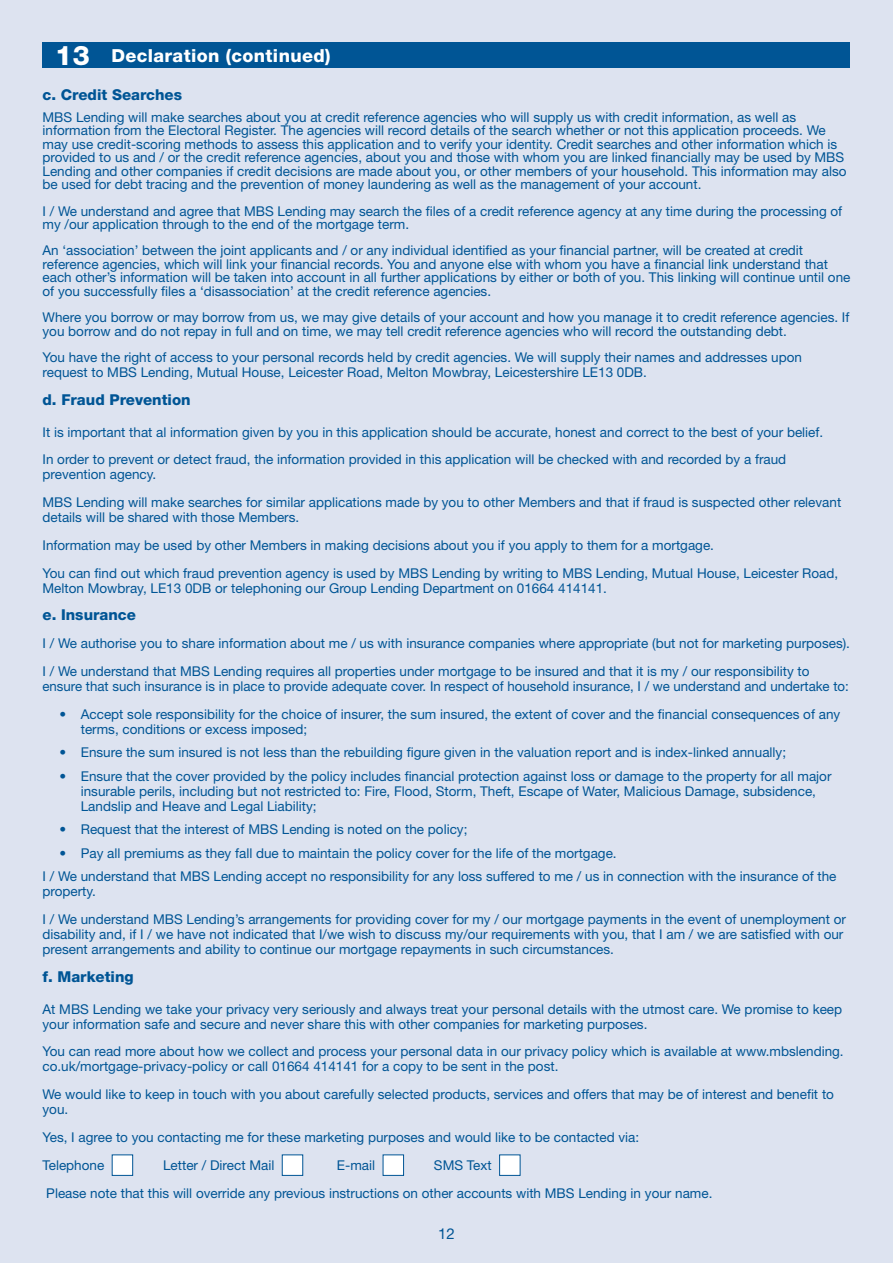
<style>
.page{position:relative;width:893px;height:1263px;background:#dde3f0}
.page>*{position:absolute;margin:0;border:0;box-sizing:border-box;transform-origin:0 0}
.t1{font:800 18px "Helvetica Neue";letter-spacing:.02em;color:#fff}
.t2{font:800 15px "Helvetica Neue";color:#005595}
.t3{font:15px "Helvetica Neue";color:#005595}
.t4{font:13.5px/13.5px "Helvetica Neue";color:#005595}
.s1{font-size:27px}
</style>
<div class="page">
<div style="left:43px;top:43px;width:807px;height:25px;background:#005595"></div>
<div style="left:112px;top:1154px;width:21px;height:22px;background:#fff;border:1px solid #005595"></div>
<div style="left:282px;top:1154px;width:21px;height:22px;background:#fff;border:1px solid #005595"></div>
<div style="left:383px;top:1154px;width:21px;height:22px;background:#fff;border:1px solid #005595"></div>
<div style="left:499px;top:1154px;width:21px;height:22px;background:#fff;border:1px solid #005595"></div>
<h1 class="t1" style="left:55px;top:45px;width:277px"><span class="s1">13</span> Declaration (continued)</h1>
<p class="t2" style="left:43px;top:85px;width:141px">c. Credit Searches</p>
<p class="t4" style="left:43px;top:110px;width:805px">MBS Lending will make searches about you at credit reference agencies who will supply us with credit information, as well as information from the Electoral Register. The agencies will record details of the search whether or not this application proceeds. We may use credit-scoring methods to assess this application and to verify your identity. Credit searches and other information which is provided to us and / or the credit reference agencies, about you and those with whom you are linked financially may be used by MBS Lending and other companies if credit decisions are made about you, or other members of your household. This information may also be used for debt tracing and the prevention of money laundering as well as the management of your account.</p>
<p class="t4" style="left:43px;top:204px;width:801px">I / We understand and agree that MBS Lending may search the files of a credit reference agency at any time during the processing of my /our application through to the end of the mortgage term.</p>
<p class="t4" style="left:43px;top:243px;width:809px">An ‘association’ between the joint applicants and / or any individual identified as your financial partner, will be created at credit reference agencies, which will link your financial records. You and anyone else with whom you have a financial link understand that each other’s information will be taken into account in all further applications by either or both of you. This linking will continue until one of you successfully files a ‘disassociation’ at the credit reference agencies.</p>
<p class="t4" style="left:43px;top:310px;width:808px">Where you borrow or may borrow from us, we may give details of your account and how you manage it to credit reference agencies. If you borrow and do not repay in full and on time, we may tell credit reference agencies who will record the outstanding debt.</p>
<p class="t4" style="left:43px;top:349px;width:761px;line-height:15px">You have the right of access to your personal records held by credit agencies. We will supply their names and addresses upon request to MBS Lending, Mutual House, Leicester Road, Melton Mowbray, Leicestershire LE13 0DB.</p>
<p class="t2" style="left:43px;top:390px;width:150px">d. Fraud Prevention</p>
<p class="t4" style="left:43px;top:418px;width:782px;line-height:27.8px">It is important that al information given by you in this application should be accurate, honest and correct to the best of your belief.<br>In order to prevent or detect fraud, the information provided in this application will be checked with and recorded by a fraud</p>
<p class="t4" style="left:43px;top:460px;width:800px;line-height:27.8px">prevention agency.<br>MBS Lending will make searches for similar applications made by you to other Members and that if fraud is suspected other relevant</p>
<p class="t4" style="left:43px;top:503px;width:797px;line-height:27.8px">details will be shared with those Members.<br>Information may be used by other Members in making decisions about you if you apply to them for a mortgage.<br>You can find out which fraud prevention agency is used by MBS Lending by writing to MBS Lending, Mutual House, Leicester Road,</p>
<p class="t4" style="left:43px;top:581px;width:566px">Melton Mowbray, LE13 0DB or telephoning our Group Lending Department on 01664 414141.</p>
<p class="t2" style="left:43px;top:606px;width:95px">e. Insurance</p>
<p class="t4" style="left:43px;top:629px;width:809px;line-height:27.8px">I / We authorise you to share information about me / us with insurance companies where appropriate (but not for marketing purposes).<br>I / We understand that MBS Lending requires all properties under mortgage to be insured and that it is my / our responsibility to</p>
<p class="t4" style="left:43px;top:679px;width:808px">ensure that such insurance is in place to provide adequate cover. In respect of household insurance, I / we understand and undertake to:</p>
<p class="t4" style="left:81px;top:706px;width:761px;line-height:15px;text-indent:-21px">• Accept sole responsibility for the choice of insurer, the sum insured, the extent of cover and the financial consequences of any terms, conditions or excess imposed;</p>
<p class="t4" style="left:60px;top:745px;width:728px">• Ensure the sum insured is not less than the rebuilding figure given in the valuation report and is index-linked annually;</p>
<p class="t4" style="left:81px;top:768px;width:752px;line-height:15px;text-indent:-21px">• Ensure that the cover provided by the policy includes financial protection against loss or damage to the property for all major insurable perils, including but not restricted to: Fire, Flood, Storm, Theft, Escape of Water, Malicious Damage, subsidence,<br>Landslip and Heave and Legal Liability;</p>
<p class="t4" style="left:60px;top:822px;width:409px">• Request that the interest of MBS Lending is noted on the policy;</p>
<p class="t4" style="left:43px;top:841px;width:795px;line-height:23.5px;text-indent:17px">• Pay all premiums as they fall due to maintain the policy cover for the life of the mortgage.<br>I / We understand that MBS Lending accept no responsibility for any loss suffered to me / us in connection with the insurance of the</p>
<p class="t4" style="left:43px;top:877px;width:805px;line-height:27.8px">property.<br>I / We understand MBS Lending’s arrangements for providing cover for my / our mortgage payments in the event of unemployment or</p>
<p class="t4" style="left:43px;top:926px;width:802px;line-height:15px">disability and, if I / we have not indicated that I/we wish to discuss my/our requirements with you, that I am / we are satisfied with our present arrangements and ability to continue our mortgage repayments in such circumstances.</p>
<p class="t2" style="left:43px;top:967px;width:93px">f. Marketing</p>
<p class="t4" style="left:43px;top:1001px;width:801px;line-height:15px">At MBS Lending we take your privacy very seriously and always treat your personal details with the utmost care. We promise to keep your information safe and secure and never share this with other companies for marketing purposes.</p>
<p class="t4" style="left:43px;top:1044px;width:803px;line-height:15px">You can read more about how we collect and process your personal data in our privacy policy which is available at www.mbslending. co.uk/mortgage-privacy-policy or call 01664 414141 for a copy to be sent in the post.</p>
<p class="t4" style="left:43px;top:1087px;width:793px;line-height:15px">We would like to keep in touch with you about carefully selected products, services and offers that may be of interest and benefit to you.</p>
<p class="t4" style="left:43px;top:1123px;width:598px;line-height:27.8px">Yes, I agree to you contacting me for these marketing purposes and would like to be contacted via:<br>Telephone</p>
<p class="t4" style="left:46px;top:1151px;width:668px;line-height:27.8px;text-indent:388px">SMS Text<br>Please note that this will override any previous instructions on other accounts with MBS Lending in your name.</p>
<p class="t4" style="left:163px;top:1158px;width:113px">Letter / Direct Mail</p>
<p class="t4" style="left:337px;top:1158px;width:40px">E-mail</p>
<p class="t3" style="left:438px;top:1224px;width:18px">12</p>
</div>
